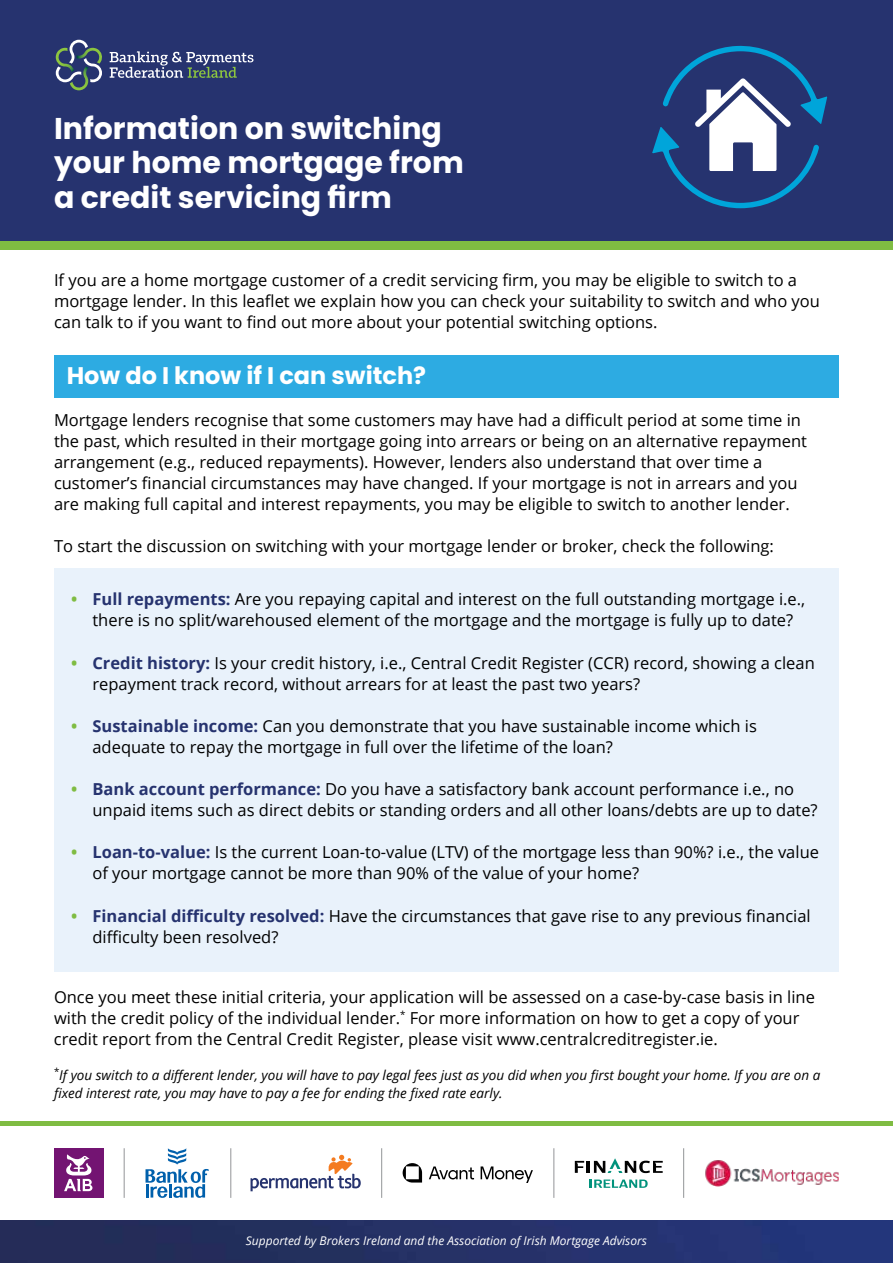
<style>
.page{position:relative;width:893px;height:1263px;background:#fff}
.page>*{position:absolute;margin:0;border:0;box-sizing:border-box;transform-origin:0 0}
.t1{font:700 30px/34.5px "Poppins";color:#fff}
.t2{font:700 24px "Poppins";color:#fff}
.t3{font:16.5px/21px "Open Sans";color:#000}
.t4{font:italic 13.5px/18px "Open Sans";color:#000}
.t5{font:italic 12px "Open Sans";color:#fff}
.s1{font-weight:700;color:#7fbc42}
.s2{font-weight:700;color:#26336f}
</style>
<div class="page">
<div style="left:54px;top:355px;width:785px;height:43px;background:#2dabe2"></div>
<div style="left:54px;top:567px;width:785px;height:404px;background:#e9f2fb"></div>
<img style="left:0;top:1220px;width:893px;height:43px">
<div style="left:0;top:0;width:893px;height:245px;background:#26336f"></div>
<hr style="left:0;top:1121px;width:893px;height:4px;background:#7fbc42">
<div style="left:0;top:241px;width:893px;height:8px;background:#7fbc42"></div>
<svg style="left:110px;top:51px;width:143px;height:27px"></svg>
<svg style="left:56px;top:40px;width:46px;height:50px"></svg>
<div style="left:54px;top:1148px;width:50px;height:50px;background:#731472"></div>
<svg style="left:64px;top:1154px;width:28px;height:37px"></svg>
<svg style="left:251px;top:1155px;width:110px;height:36px"></svg>
<svg style="left:146px;top:1148px;width:63px;height:50px"></svg>
<img style="left:705px;top:1160px;width:134px;height:26px">
<svg style="left:403px;top:1163px;width:130px;height:20px"></svg>
<svg style="left:575px;top:1158px;width:88px;height:15px"></svg>
<svg style="left:590px;top:1179px;width:58px;height:9px"></svg>
<hr style="left:124px;top:1148px;width:1px;height:50px;background:#939598">
<hr style="left:231px;top:1148px;width:1px;height:50px;background:#939598">
<hr style="left:381px;top:1148px;width:1px;height:50px;background:#939598">
<hr style="left:554px;top:1148px;width:1px;height:50px;background:#939598">
<hr style="left:683px;top:1148px;width:1px;height:50px;background:#939598">
<svg style="left:652px;top:45px;width:176px;height:164px"></svg>
<h1 class="t1" style="left:54px;top:111px;width:411px">Information on switching your home mortgage from a credit servicing firm</h1>
<p class="t3" style="left:54px;top:269px;width:767px">If you are a home mortgage customer of a credit servicing firm, you may be eligible to switch to a mortgage lender. In this leaflet we explain how you can check your suitability to switch and who you can talk to if you want to find out more about your potential switching options.</p>
<h2 class="t2" style="left:67px;top:361px;width:361px">How do I know if I can switch?</h2>
<p class="t3" style="left:54px;top:409px;width:754px">Mortgage lenders recognise that some customers may have had a difficult period at some time in the past, which resulted in their mortgage going into arrears or being on an alternative repayment arrangement (e.g., reduced repayments). However, lenders also understand that over time a customer’s financial circumstances may have changed. If your mortgage is not in arrears and you are making full capital and interest repayments, you may be eligible to switch to another lender.</p>
<p class="t3" style="left:54px;top:535px;width:721px">To start the discussion on switching with your mortgage lender or broker, check the following:</p>
<p class="t3" style="left:71px;top:588px;width:735px;text-align:center"><span class="s1">•</span> <span class="s2">Full repayments:</span> Are you repaying capital and interest on the full outstanding mortgage i.e., there is no split/warehoused element of the mortgage and the mortgage is fully up to date?</p>
<p class="t3" style="left:92px;top:652px;width:724px;text-indent:-21px"><span class="s1">•</span> <span class="s2">Credit history:</span> Is your credit history, i.e., Central Credit Register (CCR) record, showing a clean repayment track record, without arrears for at least the past two years?</p>
<p class="t3" style="left:92px;top:715px;width:666px;text-indent:-21px"><span class="s1">•</span> <span class="s2">Sustainable income:</span> Can you demonstrate that you have sustainable income which is adequate to repay the mortgage in full over the lifetime of the loan?</p>
<p class="t3" style="left:92px;top:778px;width:727px;text-indent:-21px"><span class="s1">•</span> <span class="s2">Bank account performance:</span> Do you have a satisfactory bank account performance i.e., no unpaid items such as direct debits or standing orders and all other loans/debts are up to date?</p>
<p class="t3" style="left:92px;top:841px;width:728px;text-indent:-21px"><span class="s1">•</span> <span class="s2">Loan-to-value:</span> Is the current Loan-to-value (LTV) of the mortgage less than 90%? i.e., the value of your mortgage cannot be more than 90% of the value of your home?</p>
<p class="t3" style="left:92px;top:905px;width:720px;text-indent:-21px"><span class="s1">•</span> <span class="s2">Financial difficulty resolved:</span> Have the circumstances that gave rise to any previous financial difficulty been resolved?</p>
<p class="t3" style="left:54px;top:986px;width:762px">Once you meet these initial criteria, your application will be assessed on a case-by-case basis in line with the credit policy of the individual lender.<sup>*</sup> For more information on how to get a copy of your credit report from the Central Credit Register, please visit www.centralcreditregister.ie.</p>
<p class="t4" style="left:54px;top:1066px;width:768px"><sup>*</sup>If you switch to a different lender, you will have to pay legal fees just as you did when you first bought your home. If you are on a fixed interest rate, you may have to pay a fee for ending the fixed rate early.</p>
<p class="t5" style="left:246px;top:1232px;width:403px">Supported by Brokers Ireland and the Association of Irish Mortgage Advisors</p>
</div>
